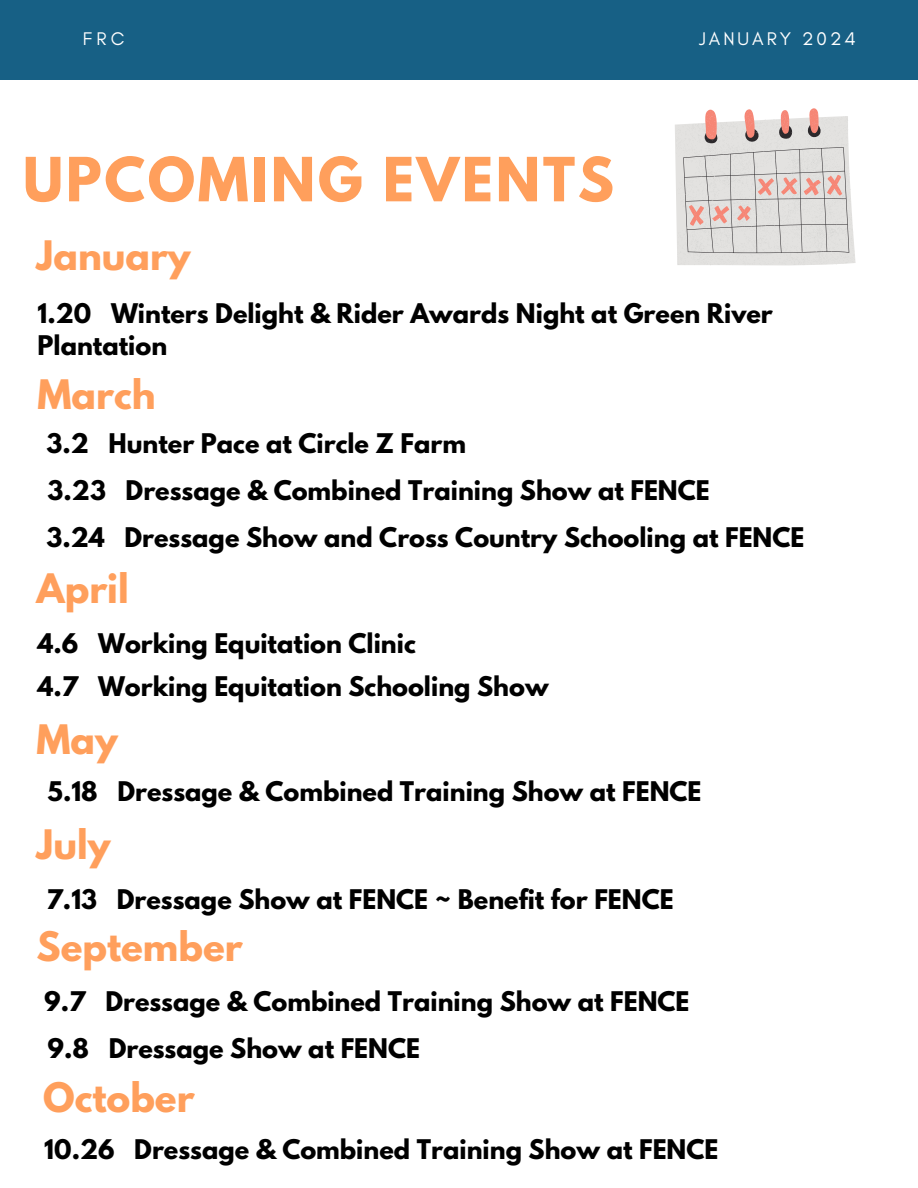
<style>
.page{position:relative;width:918px;height:1188px;background:#fff}
.page>*{position:absolute;margin:0;border:0;box-sizing:border-box;transform-origin:0 0}
.t1{font:700 54px "League Spartan";letter-spacing:.05em;color:#ff9f5c}
.t2{font:700 36px "League Spartan";color:#ff9f5c}
.t3{font:700 24px/32.7px "League Spartan";color:#000}
.t4{font:18.6px "Glacial Indifference";letter-spacing:.16em;color:#fff}
</style>
<div class="page">
<div style="left:0;top:0;width:918px;height:80px;background:#176085"></div>
<svg style="left:675px;top:108px;width:181px;height:158px;background:#ded6d4"></svg>
<p class="t4" style="left:83px;top:27px;width:43px">FRC</p>
<p class="t4" style="left:699px;top:28px;width:158px">JANUARY 2024</p>
<p class="t1" style="left:23px;top:153px;width:592px">UPCOMING EVENTS</p>
<p class="t2" style="left:37px;top:238px;width:156px">January</p>
<p class="t3" style="left:38px;top:300px;width:737px">1.20 Winters Delight &amp; Rider Awards Night at Green River<br>Plantation</p>
<p class="t2" style="left:38px;top:377px;width:120px">March</p>
<p class="t3" style="left:46px;top:430px;width:421px">3.2 Hunter Pace at Circle Z Farm</p>
<p class="t3" style="left:48px;top:477px;width:664px">3.23 Dressage &amp; Combined Training Show at FENCE</p>
<p class="t3" style="left:46px;top:524px;width:759px">3.24 Dressage Show and Cross Country Schooling at FENCE</p>
<p class="t2" style="left:37px;top:571px;width:94px">April</p>
<p class="t3" style="left:38px;top:630px;width:380px">4.6 Working Equitation Clinic</p>
<p class="t3" style="left:38px;top:673px;width:513px">4.7 Working Equitation Schooling Show</p>
<p class="t2" style="left:37px;top:721px;width:83px">May</p>
<p class="t3" style="left:48px;top:778px;width:655px">5.18 Dressage &amp; Combined Training Show at FENCE</p>
<p class="t2" style="left:37px;top:827px;width:75px">July</p>
<p class="t3" style="left:46px;top:886px;width:629px">7.13 Dressage Show at FENCE ~ Benefit for FENCE</p>
<p class="t2" style="left:37px;top:928px;width:208px">September</p>
<p class="t3" style="left:44px;top:988px;width:647px">9.7 Dressage &amp; Combined Training Show at FENCE</p>
<p class="t3" style="left:48px;top:1035px;width:374px">9.8 Dressage Show at FENCE</p>
<p class="t2" style="left:43px;top:1080px;width:153px">October</p>
<p class="t3" style="left:44px;top:1136px;width:676px">10.26 Dressage &amp; Combined Training Show at FENCE</p>
</div>
